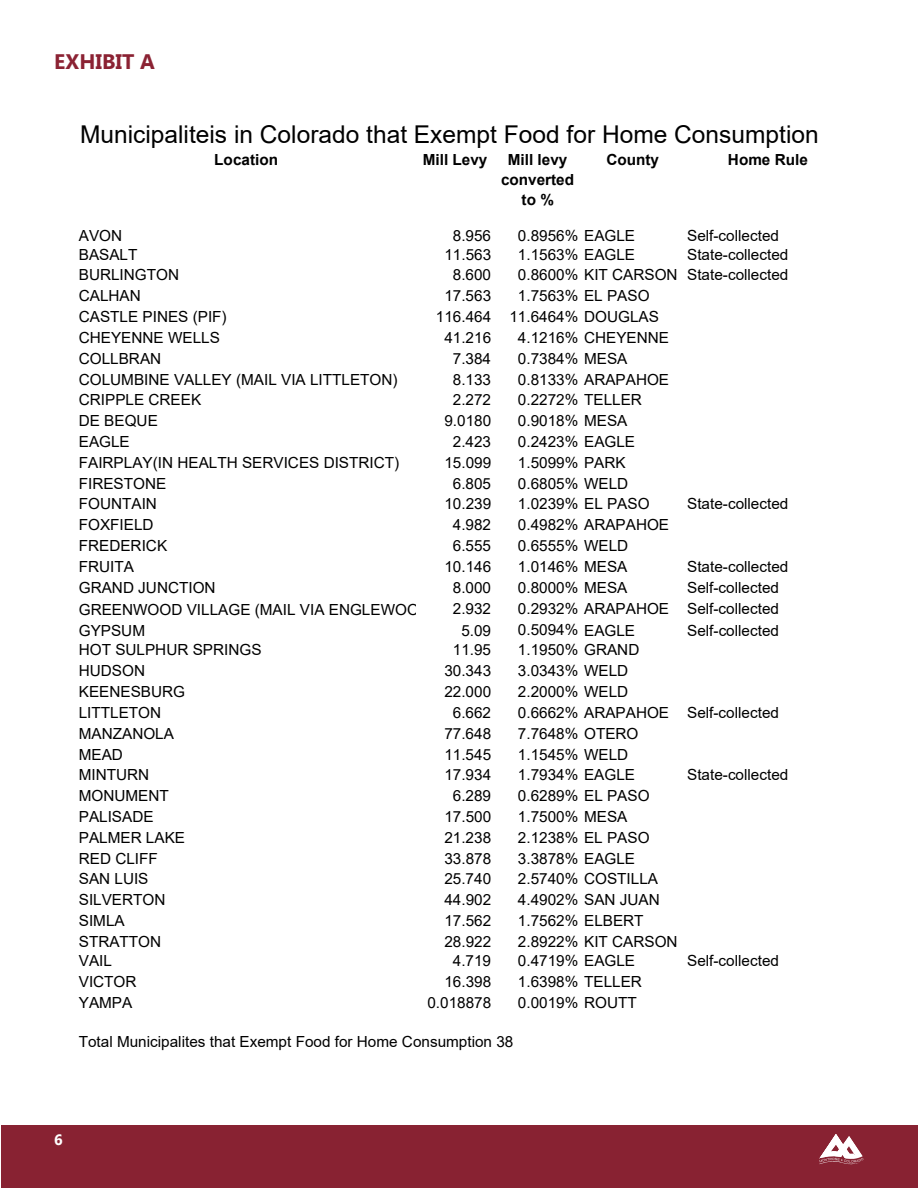
<style>
.page{position:relative;width:918px;height:1188px;background:#fff}
.page>*{position:absolute;margin:0;border:0;box-sizing:border-box;transform-origin:0 0}
.t1{font:24.45px "Arial";color:#000}
.t2{font:700 21px "Segoe UI";color:#8b2233}
.t3{font:15.3px "Arial";color:#000}
.t4{font:700 15.3px/19.6px "Arial";color:#000;text-align:center}
.t5{font:700 15px "Segoe UI";color:#fff}
</style>
<div class="page">
<div style="left:1px;top:1125px;width:917px;height:63px;background:#882232"></div>
<svg style="left:819px;top:1134px;width:45px;height:31px"></svg>
<p class="t2" style="left:54px;top:47px;width:103px">EXHIBIT A</p>
<p class="t1" style="left:80px;top:117px;width:740px">Municipaliteis in Colorado that Exempt Food for Home Consumption</p>
<p class="t4" style="left:214px;top:150px;width:65px">Location</p>
<p class="t4" style="left:423px;top:150px;width:66px">Mill Levy</p>
<p class="t4" style="left:501px;top:150px;width:75px">Mill levy converted to %</p>
<p class="t4" style="left:606px;top:150px;width:54px">County</p>
<p class="t4" style="left:728px;top:150px;width:81px">Home Rule</p>
<p class="t3" style="left:79px;top:225px;width:45px">AVON</p>
<p class="t3" style="left:453px;top:225px;width:40px">8.956</p>
<p class="t3" style="left:518px;top:225px;width:119px">0.8956% EAGLE</p>
<p class="t3" style="left:687px;top:225px;width:93px">Self-collected</p>
<p class="t3" style="left:79px;top:244px;width:60px">BASALT</p>
<p class="t3" style="left:444px;top:244px;width:48px">11.563</p>
<p class="t3" style="left:518px;top:244px;width:119px">1.1563% EAGLE</p>
<p class="t3" style="left:687px;top:244px;width:103px">State-collected</p>
<p class="t3" style="left:79px;top:264px;width:102px">BURLINGTON</p>
<p class="t3" style="left:453px;top:264px;width:40px">8.600</p>
<p class="t3" style="left:518px;top:264px;width:272px">0.8600% KIT CARSON State-collected</p>
<p class="t3" style="left:79px;top:285px;width:64px">CALHAN</p>
<p class="t3" style="left:444px;top:285px;width:48px">17.563</p>
<p class="t3" style="left:518px;top:285px;width:133px">1.7563% EL PASO</p>
<p class="t3" style="left:79px;top:306px;width:149px">CASTLE PINES (PIF)</p>
<p class="t3" style="left:436px;top:306px;width:225px">116.464 11.6464% DOUGLAS</p>
<p class="t3" style="left:79px;top:327px;width:143px">CHEYENNE WELLS</p>
<p class="t3" style="left:444px;top:327px;width:48px">41.216</p>
<p class="t3" style="left:518px;top:327px;width:153px">4.1216% CHEYENNE</p>
<p class="t3" style="left:79px;top:348px;width:84px">COLLBRAN</p>
<p class="t3" style="left:453px;top:348px;width:40px">7.384</p>
<p class="t3" style="left:518px;top:348px;width:111px">0.7384% MESA</p>
<p class="t3" style="left:79px;top:369px;width:320px">COLUMBINE VALLEY (MAIL VIA LITTLETON)</p>
<p class="t3" style="left:453px;top:369px;width:40px">8.133</p>
<p class="t3" style="left:518px;top:369px;width:153px">0.8133% ARAPAHOE</p>
<p class="t3" style="left:79px;top:389px;width:124px">CRIPPLE CREEK</p>
<p class="t3" style="left:453px;top:389px;width:40px">2.272</p>
<p class="t3" style="left:518px;top:389px;width:126px">0.2272% TELLER</p>
<p class="t3" style="left:79px;top:410px;width:81px">DE BEQUE</p>
<p class="t3" style="left:444px;top:410px;width:48px">9.0180</p>
<p class="t3" style="left:518px;top:410px;width:111px">0.9018% MESA</p>
<p class="t3" style="left:79px;top:431px;width:53px">EAGLE</p>
<p class="t3" style="left:453px;top:431px;width:40px">2.423</p>
<p class="t3" style="left:518px;top:431px;width:119px">0.2423% EAGLE</p>
<p class="t3" style="left:79px;top:452px;width:322px">FAIRPLAY(IN HEALTH SERVICES DISTRICT)</p>
<p class="t3" style="left:444px;top:452px;width:48px">15.099</p>
<p class="t3" style="left:518px;top:452px;width:109px">1.5099% PARK</p>
<p class="t3" style="left:79px;top:473px;width:89px">FIRESTONE</p>
<p class="t3" style="left:453px;top:473px;width:40px">6.805</p>
<p class="t3" style="left:518px;top:473px;width:112px">0.6805% WELD</p>
<p class="t3" style="left:79px;top:494px;width:80px">FOUNTAIN</p>
<p class="t3" style="left:444px;top:494px;width:48px">10.239</p>
<p class="t3" style="left:518px;top:494px;width:133px">1.0239% EL PASO</p>
<p class="t3" style="left:687px;top:494px;width:103px">State-collected</p>
<p class="t3" style="left:79px;top:514px;width:76px">FOXFIELD</p>
<p class="t3" style="left:453px;top:514px;width:40px">4.982</p>
<p class="t3" style="left:518px;top:514px;width:153px">0.4982% ARAPAHOE</p>
<p class="t3" style="left:79px;top:535px;width:90px">FREDERICK</p>
<p class="t3" style="left:453px;top:535px;width:40px">6.555</p>
<p class="t3" style="left:518px;top:535px;width:112px">0.6555% WELD</p>
<p class="t3" style="left:79px;top:556px;width:57px">FRUITA</p>
<p class="t3" style="left:444px;top:556px;width:48px">10.146</p>
<p class="t3" style="left:518px;top:556px;width:111px">1.0146% MESA</p>
<p class="t3" style="left:687px;top:556px;width:103px">State-collected</p>
<p class="t3" style="left:79px;top:577px;width:138px">GRAND JUNCTION</p>
<p class="t3" style="left:453px;top:577px;width:40px">8.000</p>
<p class="t3" style="left:518px;top:577px;width:111px">0.8000% MESA</p>
<p class="t3" style="left:687px;top:577px;width:93px">Self-collected</p>
<p class="t3" style="left:79px;top:599px;width:342px">GREENWOOD VILLAGE (MAIL VIA ENGLEWOO</p>
<p class="t3" style="left:453px;top:598px;width:40px">2.932</p>
<p class="t3" style="left:518px;top:598px;width:263px">0.2932% ARAPAHOE Self-collected</p>
<p class="t3" style="left:79px;top:620px;width:68px">GYPSUM</p>
<p class="t3" style="left:461px;top:620px;width:31px">5.09</p>
<p class="t3" style="left:518px;top:619px;width:119px">0.5094% EAGLE</p>
<p class="t3" style="left:687px;top:620px;width:93px">Self-collected</p>
<p class="t3" style="left:79px;top:639px;width:184px">HOT SULPHUR SPRINGS</p>
<p class="t3" style="left:453px;top:639px;width:40px">11.95</p>
<p class="t3" style="left:518px;top:639px;width:123px">1.1950% GRAND</p>
<p class="t3" style="left:79px;top:660px;width:68px">HUDSON</p>
<p class="t3" style="left:444px;top:660px;width:48px">30.343</p>
<p class="t3" style="left:518px;top:660px;width:112px">3.0343% WELD</p>
<p class="t3" style="left:79px;top:681px;width:108px">KEENESBURG</p>
<p class="t3" style="left:444px;top:681px;width:48px">22.000</p>
<p class="t3" style="left:518px;top:681px;width:112px">2.2000% WELD</p>
<p class="t3" style="left:79px;top:702px;width:84px">LITTLETON</p>
<p class="t3" style="left:453px;top:702px;width:40px">6.662</p>
<p class="t3" style="left:518px;top:702px;width:263px">0.6662% ARAPAHOE Self-collected</p>
<p class="t3" style="left:79px;top:723px;width:97px">MANZANOLA</p>
<p class="t3" style="left:444px;top:723px;width:48px">77.648</p>
<p class="t3" style="left:518px;top:723px;width:122px">7.7648% OTERO</p>
<p class="t3" style="left:79px;top:744px;width:46px">MEAD</p>
<p class="t3" style="left:444px;top:744px;width:48px">11.545</p>
<p class="t3" style="left:518px;top:744px;width:112px">1.1545% WELD</p>
<p class="t3" style="left:79px;top:764px;width:72px">MINTURN</p>
<p class="t3" style="left:444px;top:764px;width:48px">17.934</p>
<p class="t3" style="left:518px;top:764px;width:119px">1.7934% EAGLE</p>
<p class="t3" style="left:687px;top:764px;width:103px">State-collected</p>
<p class="t3" style="left:79px;top:785px;width:92px">MONUMENT</p>
<p class="t3" style="left:453px;top:785px;width:40px">6.289</p>
<p class="t3" style="left:518px;top:785px;width:133px">0.6289% EL PASO</p>
<p class="t3" style="left:79px;top:806px;width:76px">PALISADE</p>
<p class="t3" style="left:444px;top:806px;width:48px">17.500</p>
<p class="t3" style="left:518px;top:806px;width:111px">1.7500% MESA</p>
<p class="t3" style="left:79px;top:827px;width:108px">PALMER LAKE</p>
<p class="t3" style="left:444px;top:827px;width:48px">21.238</p>
<p class="t3" style="left:518px;top:827px;width:133px">2.1238% EL PASO</p>
<p class="t3" style="left:79px;top:848px;width:81px">RED CLIFF</p>
<p class="t3" style="left:444px;top:848px;width:48px">33.878</p>
<p class="t3" style="left:518px;top:848px;width:119px">3.3878% EAGLE</p>
<p class="t3" style="left:79px;top:869px;width:71px">SAN LUIS</p>
<p class="t3" style="left:444px;top:869px;width:48px">25.740</p>
<p class="t3" style="left:518px;top:869px;width:142px">2.5740% COSTILLA</p>
<p class="t3" style="left:79px;top:889px;width:88px">SILVERTON</p>
<p class="t3" style="left:444px;top:889px;width:48px">44.902</p>
<p class="t3" style="left:518px;top:889px;width:143px">4.4902% SAN JUAN</p>
<p class="t3" style="left:79px;top:910px;width:47px">SIMLA</p>
<p class="t3" style="left:444px;top:910px;width:48px">17.562</p>
<p class="t3" style="left:518px;top:910px;width:127px">1.7562% ELBERT</p>
<p class="t3" style="left:79px;top:931px;width:84px">STRATTON</p>
<p class="t3" style="left:444px;top:931px;width:48px">28.922</p>
<p class="t3" style="left:518px;top:931px;width:161px">2.8922% KIT CARSON</p>
<p class="t3" style="left:79px;top:950px;width:35px">VAIL</p>
<p class="t3" style="left:453px;top:950px;width:40px">4.719</p>
<p class="t3" style="left:518px;top:950px;width:119px">0.4719% EAGLE</p>
<p class="t3" style="left:687px;top:950px;width:93px">Self-collected</p>
<p class="t3" style="left:79px;top:971px;width:59px">VICTOR</p>
<p class="t3" style="left:444px;top:971px;width:48px">16.398</p>
<p class="t3" style="left:518px;top:971px;width:126px">1.6398% TELLER</p>
<p class="t3" style="left:79px;top:992px;width:55px">YAMPA</p>
<p class="t3" style="left:427px;top:992px;width:65px">0.018878</p>
<p class="t3" style="left:518px;top:992px;width:120px">0.0019% ROUTT</p>
<p class="t3" style="left:79px;top:1031px;width:436px">Total Municipalites that Exempt Food for Home Consumption 38</p>
<p class="t5" style="left:54px;top:1129px;width:10px">6</p>
</div>
